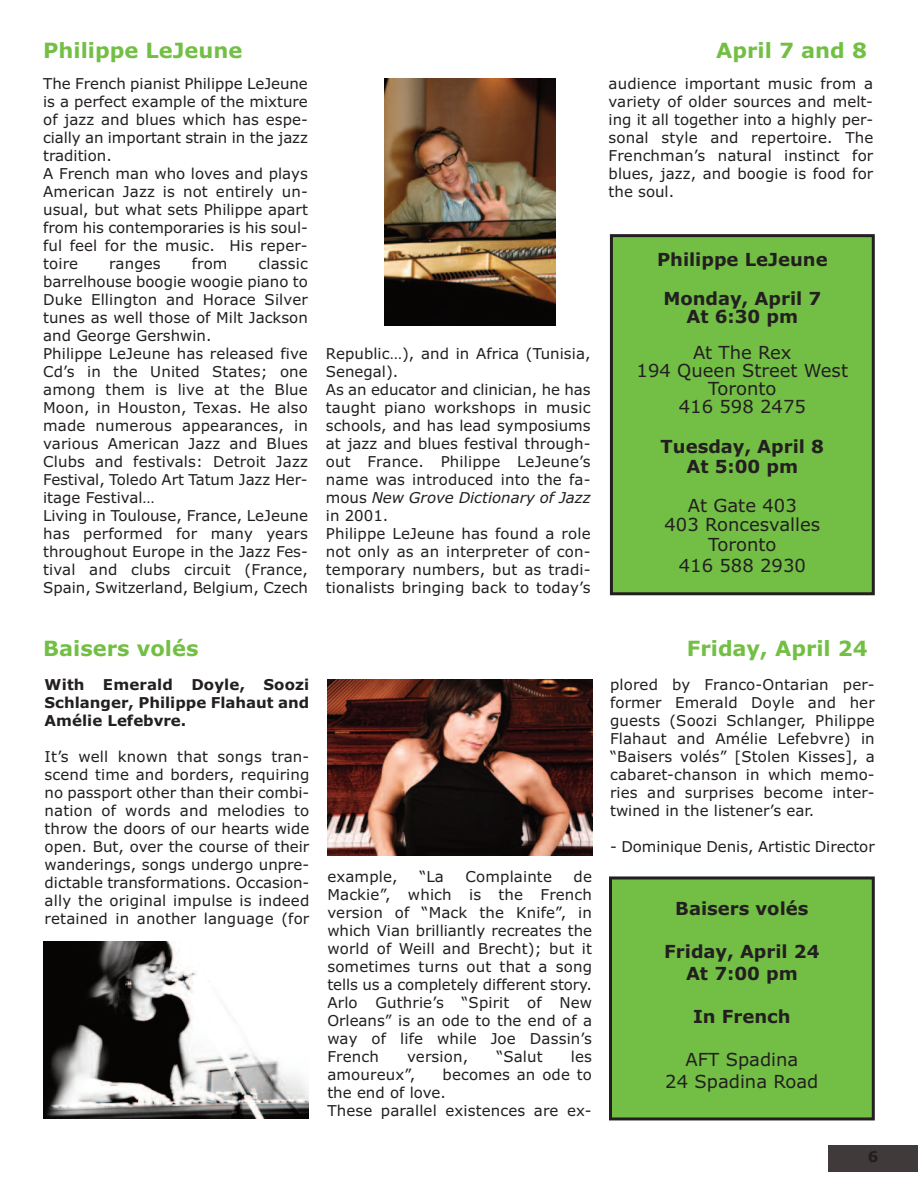
<style>
.page{position:relative;width:918px;height:1188px;background:#fff}
.page>*{position:absolute;margin:0;border:0;box-sizing:border-box;transform-origin:0 0}
.t1{font:700 21px "Verdana";color:#73bf45}
.t2{font:18px/18px "Verdana";color:#231f20;text-align:center}
.t3{font:700 18px/39px "Verdana";color:#231f20;text-align:center}
.t4{font:15px/18px "Verdana";letter-spacing:.005em;color:#231f20}
.t5{font:700 15px/18px "Verdana";color:#231f20;text-align:justify}
.s1{font-style:italic}
</style>
<div class="page">
<img style="left:385px;top:78px;width:170px;height:247px">
<div style="left:611px;top:236px;width:262px;height:358px;background:#73bf45"></div>
<div style="left:610px;top:234px;width:265px;height:361px;border:3px solid #231f20"></div>
<div style="left:828px;top:1145px;width:90px;height:26px;background:#403b3a"></div>
<img style="left:328px;top:680px;width:265px;height:176px">
<img style="left:43px;top:942px;width:266px;height:177px">
<div style="left:610px;top:878px;width:263px;height:241px;background:#73bf45"></div>
<div style="left:609px;top:876px;width:266px;height:244px;border:3px solid #231f20"></div>
<h1 class="t1" style="left:43px;top:38px;width:201px">Philippe LeJeune</h1>
<h1 class="t1" style="left:716px;top:38px;width:152px">April 7 and 8</h1>
<p class="t4" style="left:43px;top:75px;width:266px">The French pianist Philippe LeJeune is a perfect example of the mixture of jazz and blues which has espe&shy;cially an important strain in the jazz tradition.<br>A French man who loves and plays<br>American Jazz is not entirely un&shy;usual, but what sets Philippe apart from his contemporaries is his soul&shy;ful feel for the music. His reper&shy;toire</p>
<p class="t4" style="left:109px;top:255px;width:53px">ranges</p>
<p class="t4" style="left:192px;top:255px;width:37px">from</p>
<p class="t4" style="left:43px;top:255px;width:266px;text-indent:215px">classic barrelhouse boogie woogie piano to<br>Duke Ellington and Horace Silver tunes as well those of Milt Jackson and George Gershwin.<br>Philippe LeJeune has released five<br>Cd’s in the United States; one among them is live at the Blue<br>Moon, in Houston, Texas. He also made numerous appearances, in various American Jazz and Blues<br>Clubs and festivals: Detroit Jazz<br>Festival, Toledo Art Tatum Jazz Her&shy;itage Festival…<br>Living in Toulouse, France, LeJeune has performed for many years throughout Europe in the Jazz Fes&shy;tival and clubs circuit (France,<br>Spain, Switzerland, Belgium, Czech</p>
<p class="t4" style="left:326px;top:345px;width:266px">Republic…), and in Africa (Tunisia,<br>Senegal).<br>As an educator and clinician, he has taught piano workshops in music schools, and has lead symposiums at jazz and blues festival through&shy;out France. Philippe LeJeune’s name was introduced into the fa&shy;mous <span class="s1">New Grove Dictionary of Jazz </span>in 2001.<br>Philippe LeJeune has found a role not only as an interpreter of con&shy;temporary numbers, but as tradi&shy;tionalists bringing back to today’s</p>
<p class="t4" style="left:609px;top:75px;width:266px;text-align:justify">audience important music from a variety of older sources and melt&shy;ing it all together into a highly per&shy;sonal style and repertoire. The Frenchman’s natural instinct for blues, jazz, and boogie is food for the soul.</p>
<p class="t3" style="left:657px;top:240px;width:172px">Philippe LeJeune<br>Monday, April 7</p>
<p class="t3" style="left:686px;top:297px;width:113px">At 6:30 pm</p>
<p class="t2" style="left:637px;top:344px;width:213px">At The Rex<br>194 Queen Street West<br>Toronto<br>416 598 2475</p>
<p class="t3" style="left:661px;top:437px;width:165px;line-height:19.5px">Tuesday, April 8<br>At 5:00 pm</p>
<p class="t2" style="left:665px;top:496px;width:157px;line-height:20px">At Gate 403<br>403 Roncesvalles<br>Toronto<br>416 588 2930</p>
<h1 class="t1" style="left:43px;top:636px;width:157px">Baisers volés</h1>
<h1 class="t1" style="left:687px;top:636px;width:182px">Friday, April 24</h1>
<p class="t5" style="left:45px;top:676px;width:266px">With Emerald Doyle, Soozi Schlanger, Philippe Flahaut and Amélie Lefebvre.</p>
<p class="t4" style="left:45px;top:748px;width:266px;text-align:justify">It’s well known that songs tran&shy;scend time and borders, requiring no passport other than their combi&shy;nation of words and melodies to throw the doors of our hearts wide open. But, over the course of their wanderings, songs undergo unpre&shy;dictable transformations. Occasion&shy;ally the original impulse is indeed retained in another language (for</p>
<p class="t4" style="left:327px;top:868px;width:266px;text-align:justify;text-indent:246px">de Mackie”, which is the French version of “Mack the Knife”, in which Vian brilliantly recreates the world of Weill and Brecht); but it sometimes turns out that a song tells us a completely different story.<br>Arlo Guthrie’s “Spirit of New Orleans” is an ode to the end of a way of life while Joe Dassin’s French</p>
<p class="t4" style="left:327px;top:868px;width:72px">example,</p>
<p class="t4" style="left:419px;top:868px;width:26px">“La</p>
<p class="t4" style="left:466px;top:868px;width:88px">Complainte</p>
<p class="t4" style="left:407px;top:1048px;width:63px">version,</p>
<p class="t4" style="left:496px;top:1048px;width:48px">“Salut</p>
<p class="t4" style="left:571px;top:1048px;width:23px">les</p>
<p class="t4" style="left:327px;top:1066px;width:90px">amoureux”,</p>
<p class="t4" style="left:327px;top:1066px;width:266px;text-indent:115px">becomes an ode to the end of love.<br>These parallel existences are ex-</p>
<p class="t4" style="left:610px;top:676px;width:266px;text-align:justify">plored by Franco-Ontarian per&shy;former Emerald Doyle and her guests (Soozi Schlanger, Philippe Flahaut and Amélie Lefebvre) in “Baisers volés” [Stolen Kisses], a cabaret-chanson in which memo&shy;ries and surprises become inter&shy;twined in the listener’s ear.</p>
<p class="t4" style="left:610px;top:838px;width:266px">- Dominique Denis, Artistic Director</p>
<p class="t3" style="left:675px;top:889px;width:135px">Baisers volés</p>
<p class="t3" style="left:664px;top:941px;width:157px;line-height:21.6px">Friday, April 24<br>At 7:00 pm</p>
<p class="t3" style="left:693px;top:997px;width:99px">In French</p>
<p class="t2" style="left:665px;top:1049px;width:155px;line-height:21.6px">AFT Spadina<br>24 Spadina Road</p>
<p class="t5" style="left:868px;top:1148px;width:12px">6</p>
</div>
